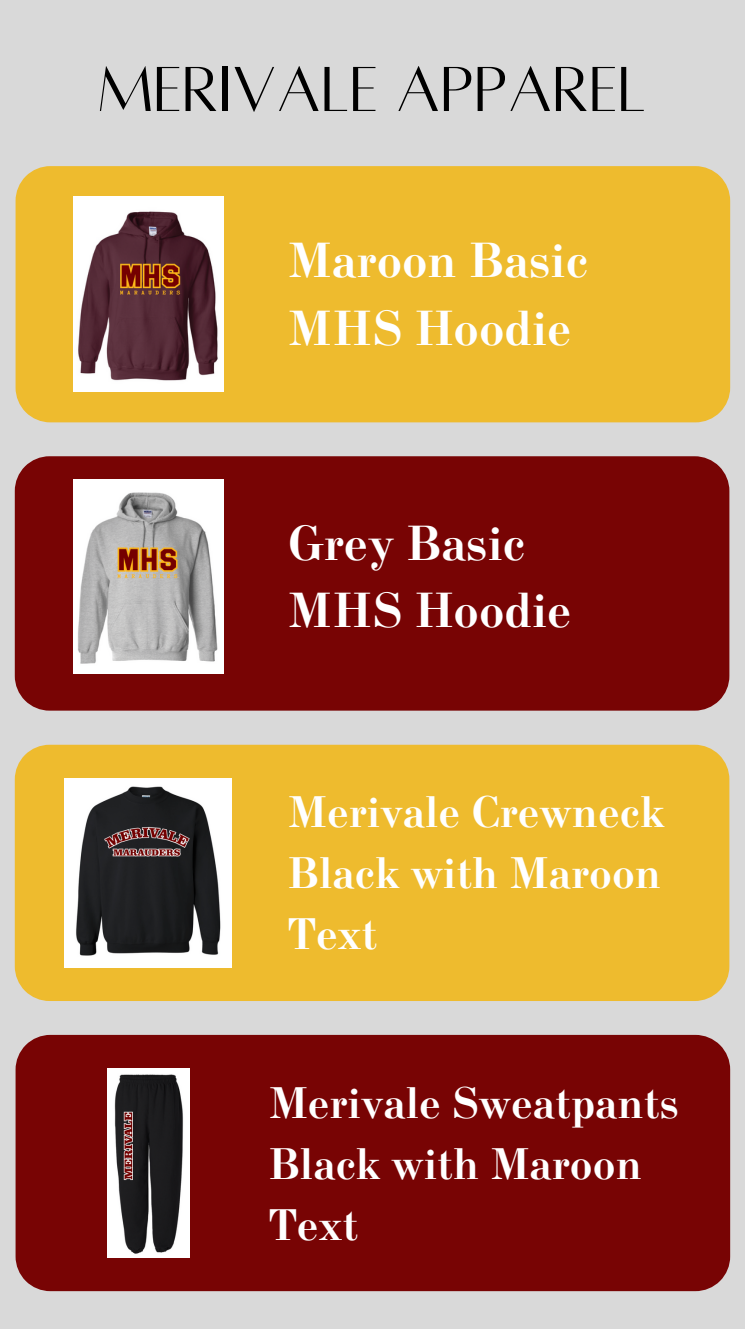
<style>
.page{position:relative;width:745px;height:1329px;background:#fff}
.page>*{position:absolute;margin:0;border:0;box-sizing:border-box;transform-origin:0 0}
.t1{font:70px "Alta regular";color:#000}
.t2{font:700 48.75px/67.5px "New Standard";color:#fff}
.t3{font:700 43.75px/61px "New Standard";color:#fff;text-align:justify}
</style>
<div class="page">
<div style="left:0;top:0;width:744px;height:1328px;background:#d9d9d9"></div>
<div style="left:16px;top:166px;width:714px;height:256px;background:#eebb2e"></div>
<div style="left:15px;top:456px;width:714px;height:254px;background:#780404"></div>
<div style="left:15px;top:744px;width:714px;height:257px;background:#eebb2e"></div>
<div style="left:16px;top:1034px;width:714px;height:257px;background:#780404"></div>
<img style="left:73px;top:197px;width:150px;height:194px">
<img style="left:73px;top:479px;width:150px;height:194px">
<img style="left:65px;top:778px;width:167px;height:189px">
<img style="left:107px;top:1068px;width:82px;height:189px">
<h1 class="t1" style="left:97px;top:55px;width:550px">MERIVALE APPAREL</h1>
<p class="t2" style="left:287px;top:226px;width:303px">Maroon Basic<br>MHS Hoodie</p>
<p class="t2" style="left:287px;top:508px;width:286px">Grey Basic<br>MHS Hoodie</p>
<p class="t3" style="left:287px;top:781px;width:380px">Merivale Crewneck Black with Maroon Text</p>
<p class="t3" style="left:267px;top:1071px;width:412px;text-align:left">Merivale Sweatpants<br>Black with Maroon<br>Text</p>
</div>
